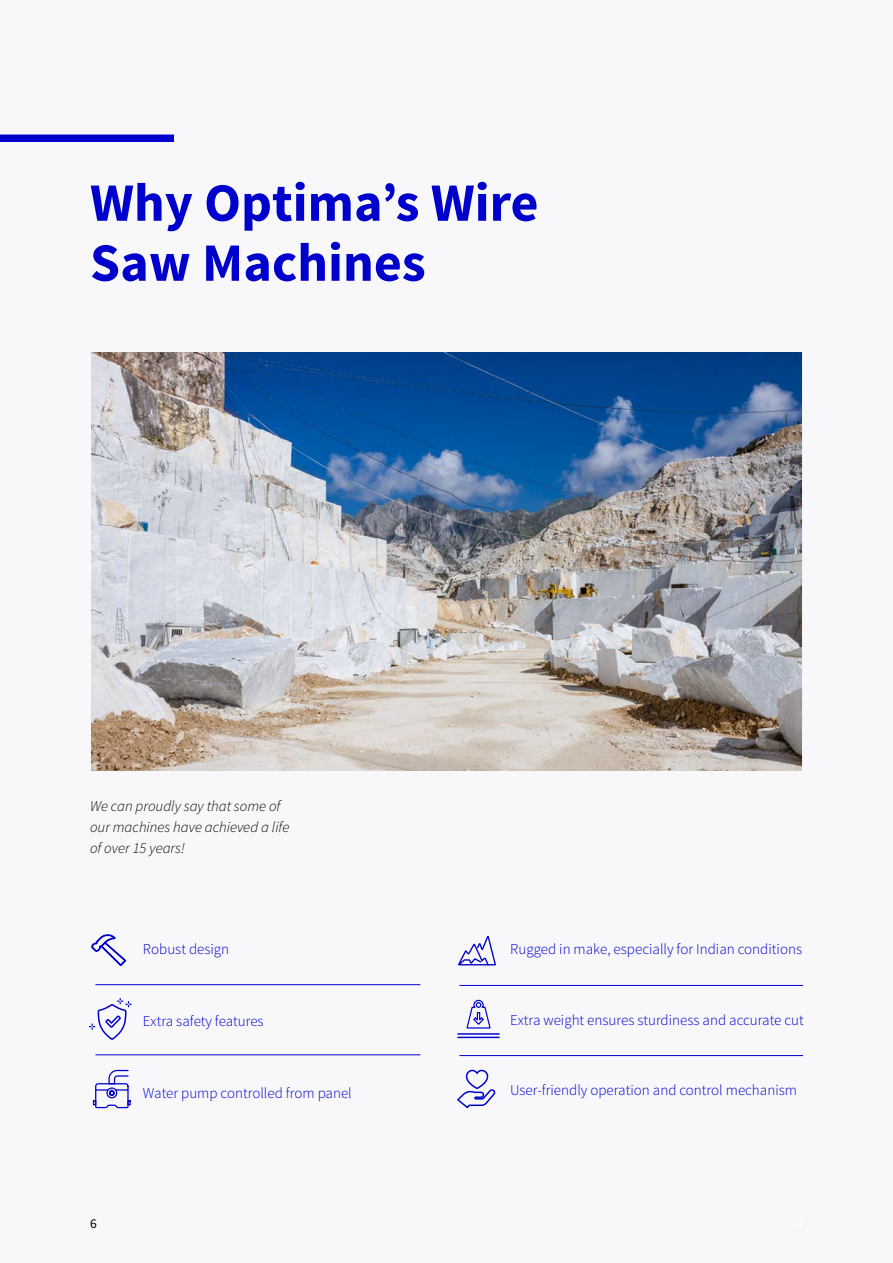
<style>
.page{position:relative;width:893px;height:1263px;background:#fff}
.page>*{position:absolute;margin:0;border:0;box-sizing:border-box;transform-origin:0 0}
.t1{font:700 54px/60px "Source Sans Pro";color:#00c}
.t2{font:300 15px "Source Sans Pro";color:#00c}
.t3{font:italic 300 15px/21px "Source Sans Pro";color:#000101}
.t4{font:13.5px "Source Sans Pro";color:#000}
</style>
<div class="page">
<div style="left:0;top:0;width:892px;height:1263px;background:#f8f8fb"></div>
<div style="left:0;top:134px;width:174px;height:8px;background:#00c"></div>
<svg style="left:93px;top:1070px;width:38px;height:38px"></svg>
<svg style="left:92px;top:934px;width:34px;height:32px"></svg>
<svg style="left:89px;top:998px;width:43px;height:42px"></svg>
<svg style="left:457px;top:1069px;width:39px;height:40px"></svg>
<svg style="left:466px;top:999px;width:25px;height:38px"></svg>
<hr style="left:457px;top:1037px;width:43px;height:1px;background:#00c">
<hr style="left:457px;top:1033px;width:43px;height:2px;background:#00c">
<svg style="left:458px;top:936px;width:38px;height:30px"></svg>
<hr style="left:95px;top:984px;width:325px;height:1px;background:#00c">
<hr style="left:459px;top:985px;width:344px;height:1px;background:#00c">
<hr style="left:95px;top:1054px;width:325px;height:1px;background:#00c">
<hr style="left:459px;top:1055px;width:344px;height:1px;background:#00c">
<img style="left:91px;top:353px;width:711px;height:417px">
<p class="t1" style="left:90px;top:175px;width:450px">Why Optima’s Wire<br>Saw Machines</p>
<p class="t3" style="left:90px;top:796px;width:201px">We can proudly say that some of our machines have achieved a life of over 15 years!</p>
<p class="t2" style="left:143px;top:940px;width:88px">Robust design</p>
<p class="t2" style="left:143px;top:1012px;width:122px">Extra safety features</p>
<p class="t2" style="left:143px;top:1084px;width:210px">Water pump controlled from panel</p>
<p class="t4" style="left:90px;top:1215px;width:8px">6</p>
<p class="t2" style="left:510px;top:940px;width:294px">Rugged in make, especially for Indian conditions</p>
<p class="t2" style="left:510px;top:1010px;width:295px">Extra weight ensures sturdiness and accurate cut</p>
<p class="t2" style="left:510px;top:1081px;width:288px">User-friendly operation and control mechanism</p>
</div>
